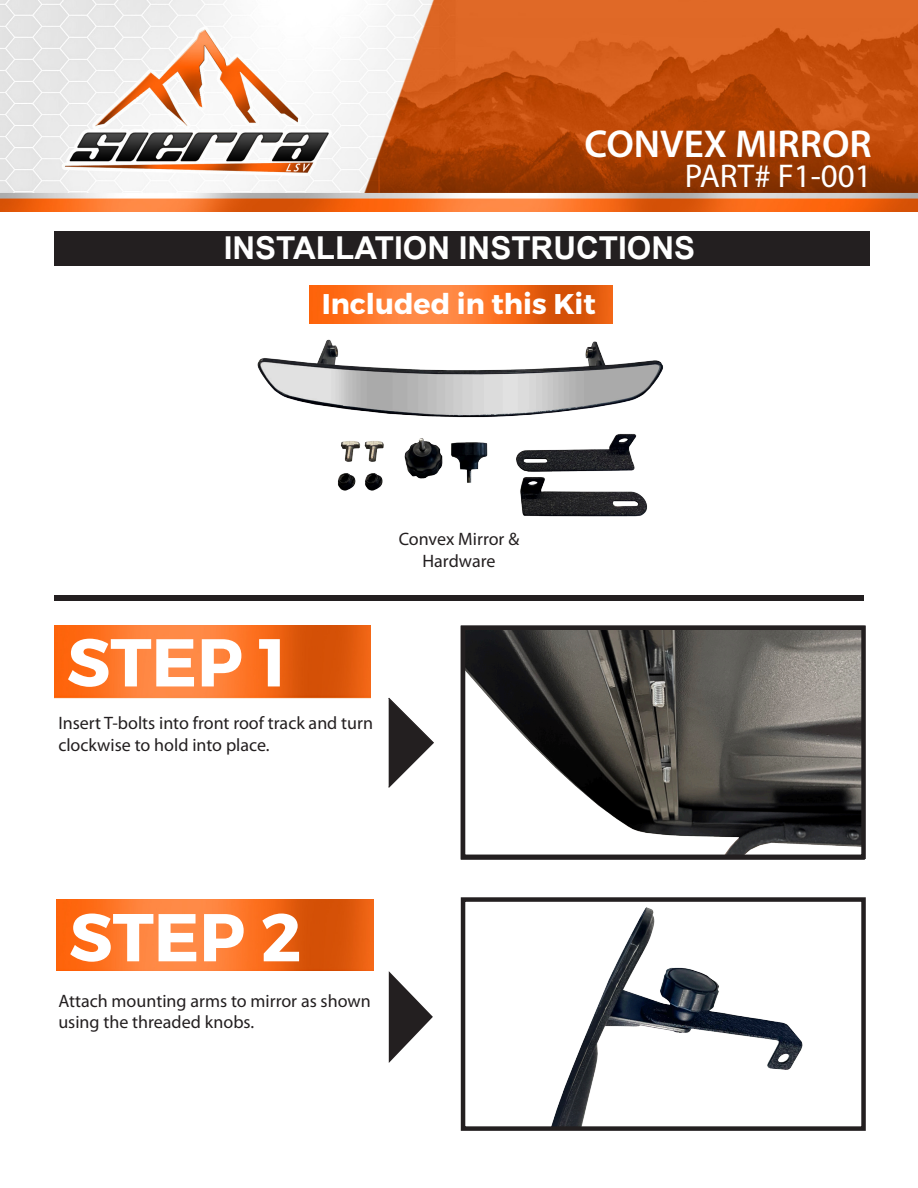
<style>
.page{position:relative;width:918px;height:1188px;background:#fff}
.page>*{position:absolute;margin:0;border:0;box-sizing:border-box;transform-origin:0 0}
.t1{font:700 67.5px "Montserrat";color:#fff}
.t2{font:600 39px "Myriad Pro";color:#fff}
.t3{font:33px "Myriad Pro";color:#fff}
.t4{font:700 31.5px "Arial";color:#fff}
.t5{font:700 28.5px "Montserrat";color:#fff}
.t6{font:27px "Arial";color:#fff}
.t7{font:18px/21.6px "Myriad Pro";color:#231f20}
</style>
<div class="page">
<img style="left:309px;top:285px;width:304px;height:38px">
<img style="left:54px;top:625px;width:317px;height:73px">
<svg style="left:388px;top:697px;width:46px;height:91px"></svg>
<div style="left:54px;top:231px;width:816px;height:35px;background:#231f20"></div>
<div style="left:54px;top:595px;width:810px;height:6px;background:#231f20"></div>
<img style="left:56px;top:900px;width:317px;height:71px">
<img style="left:466px;top:631px;width:395px;height:223px">
<div style="left:461px;top:626px;width:405px;height:233px;border:4px solid #231f20"></div>
<img style="left:551px;top:907px;width:252px;height:219px">
<div style="left:461px;top:897px;width:405px;height:234px;border:4px solid #231f20"></div>
<svg style="left:389px;top:971px;width:44px;height:92px"></svg>
<img style="left:0;top:0;width:918px;height:211px">
<img style="left:257px;top:339px;width:406px;height:178px">
<p class="t2" style="left:585px;top:119px;width:289px">CONVEX MIRROR</p>
<p class="t3" style="left:685px;top:156px;width:188px">PART# F1-001</p>
<p class="t6" style="left:709px;top:131px;width:158px">Part# 00-000</p>
<p class="t4" style="left:226px;top:226px;width:473px">INSTALLATION INSTRUCTIONS</p>
<p class="t5" style="left:324px;top:287px;width:276px">Included in this Kit</p>
<p class="t7" style="left:399px;top:528px;width:122px">Convex Mirror &amp;</p>
<p class="t7" style="left:423px;top:550px;width:74px">Hardware</p>
<p class="t1" style="left:69px;top:621px;width:221px">STEP 1</p>
<p class="t7" style="left:58px;top:712px;width:316px">Insert T-bolts into front roof track and turn clockwise to hold into place.</p>
<p class="t1" style="left:69px;top:896px;width:234px">STEP 2</p>
<p class="t7" style="left:58px;top:989px;width:314px">Attach mounting arms to mirror as shown using the threaded knobs.</p>
</div>
